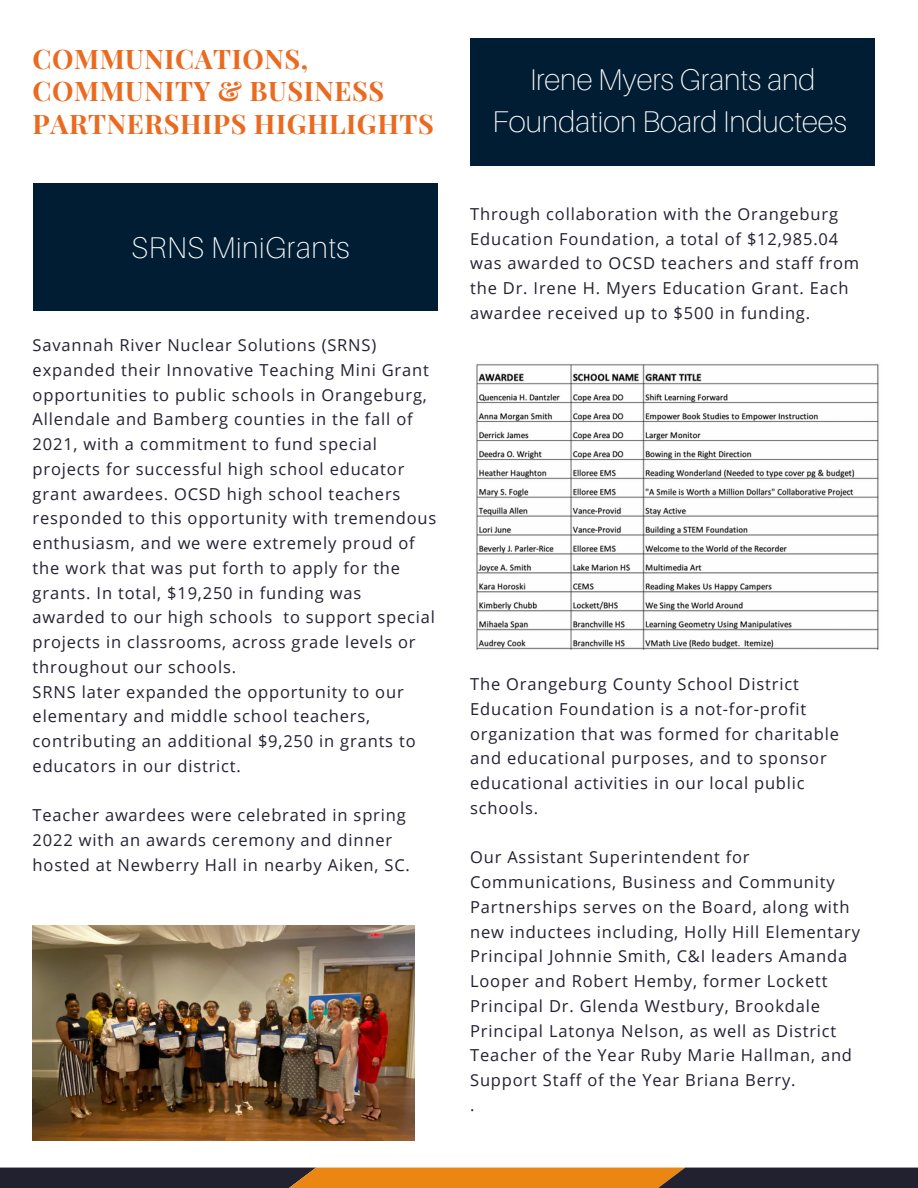
<style>
.page{position:relative;width:918px;height:1188px;background:#fff}
.page>*{position:absolute;margin:0;border:0;box-sizing:border-box;transform-origin:0 0}
.t1{font:100 30px/41.7px "Aileron";color:#fff;text-align:center}
.t2{font:100 30px "Aileron";letter-spacing:.02em;color:#fff}
.t3{font:700 27px/32.7px "Playfair Display";letter-spacing:.02em;color:#ea6a20}
.t4{font:16.5px/24.8px "Open Sans";letter-spacing:.05em;color:#222130}
</style>
<div class="page">
<svg style="left:0;top:1168px;width:918px;height:20px;background:#724924"></svg>
<div style="left:470px;top:39px;width:405px;height:127px;background:#001d34"></div>
<div style="left:33px;top:183px;width:405px;height:127px;background:#001d34"></div>
<img style="left:33px;top:925px;width:381px;height:215px">
<img style="left:476px;top:364px;width:403px;height:286px">
<h2 class="t3" style="left:33px;top:41px;width:403px">COMMUNICATIONS,<br>COMMUNITY &amp; BUSINESS<br>PARTNERSHIPS HIGHLIGHTS</h2>
<h1 class="t2" style="left:131px;top:229px;width:220px">SRNS MiniGrants</h1>
<p class="t4" style="left:33px;top:332px;width:405px">Savannah River Nuclear Solutions (SRNS) expanded their Innovative Teaching Mini Grant opportunities to public schools in Orangeburg, Allendale and Bamberg counties in the fall of 2021, with a commitment to fund special projects for successful high school educator grant awardees. OCSD high school teachers responded to this opportunity with tremendous enthusiasm, and we were extremely proud of the work that was put forth to apply for the grants. In total, $19,250 in funding was awarded to our high schools to support special projects in classrooms, across grade levels or throughout our schools.<br>SRNS later expanded the opportunity to our elementary and middle school teachers, contributing an additional $9,250 in grants to educators in our district.</p>
<p class="t4" style="left:33px;top:803px;width:379px">Teacher awardees were celebrated in spring<br>2022 with an awards ceremony and dinner hosted at Newberry Hall in nearby Aiken, SC.</p>
<h1 class="t1" style="left:493px;top:58px;width:356px">Irene Myers Grants and<br>Foundation Board Inductees</h1>
<p class="t4" style="left:470px;top:201px;width:391px">Through collaboration with the Orangeburg Education Foundation, a total of $12,985.04 was awarded to OCSD teachers and staff from the Dr. Irene H. Myers Education Grant. Each awardee received up to $500 in funding.</p>
<p class="t4" style="left:470px;top:671px;width:370px">The Orangeburg County School District Education Foundation is a not-for-profit organization that was formed for charitable and educational purposes, and to sponsor educational activities in our local public schools.</p>
<p class="t4" style="left:470px;top:845px;width:391px">Our Assistant Superintendent for Communications, Business and Community Partnerships serves on the Board, along with new inductees including, Holly Hill Elementary Principal Johnnie Smith, C&amp;I leaders Amanda Looper and Robert Hemby, former Lockett Principal Dr. Glenda Westbury, Brookdale Principal Latonya Nelson, as well as District Teacher of the Year Ruby Marie Hallman, and Support Staff of the Year Briana Berry.<br>.</p>
</div>
